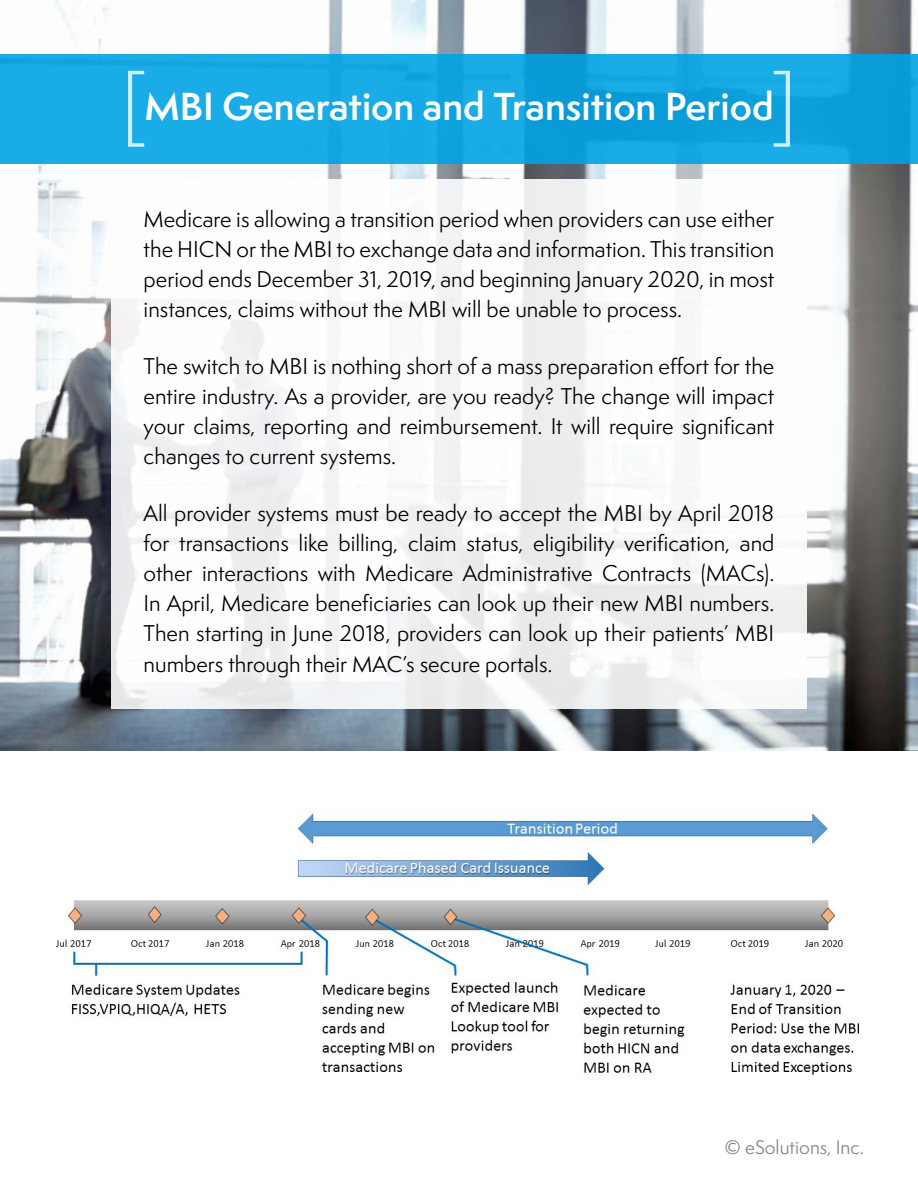
<style>
.page{position:relative;width:918px;height:1188px;background:#fff}
.page>*{position:absolute;margin:0;border:0;box-sizing:border-box;transform-origin:0 0}
.t1{font:600 36px "Semplicita Pro";color:#fff}
.t2{font:21px/30px "Semplicita Pro";color:#000;text-align:justify}
.t3{font:18px "Semplicita Pro";color:#808285}
</style>
<div class="page">
<img style="left:56px;top:811px;width:804px;height:264px">
<img style="left:0;top:0;width:918px;height:751px">
<div style="left:111px;top:179px;width:696px;height:529px;background:linear-gradient(to bottom,#fcfdfd,#f4f4f5)"></div>
<div style="left:0;top:54px;width:918px;height:110px;background:linear-gradient(to right,#1aaee9,#0ea0dc)"></div>
<svg style="left:128px;top:71px;width:16px;height:76px"></svg>
<svg style="left:774px;top:71px;width:16px;height:76px"></svg>
<hr style="left:917px;top:54px;width:1px;height:110px;background:#00a3e5">
<h1 class="t1" style="left:144px;top:80px;width:631px">MBI Generation and Transition Period</h1>
<p class="t2" style="left:144px;top:204px;width:632px">Medicare is allowing a transition period when providers can use either the HICN or the MBI to exchange data and information. This transition period ends December 31, 2019, and beginning January 2020, in most instances, claims without the MBI will be unable to process.</p>
<p class="t2" style="left:144px;top:351px;width:632px">The switch to MBI is nothing short of a mass preparation effort for the entire industry. As a provider, are you ready? The change will impact your claims, reporting and reimbursement. It will require significant changes to current systems.</p>
<p class="t2" style="left:144px;top:498px;width:632px">All provider systems must be ready to accept the MBI by April 2018 for transactions like billing, claim status, eligibility verification, and other interactions with Medicare Administrative Contracts (MACs).<br>In April, Medicare beneficiaries can look up their new MBI numbers.<br>Then starting in June 2018, providers can look up their patients’ MBI numbers through their MAC’s secure portals.</p>
<p class="t3" style="left:725px;top:1135px;width:141px">© eSolutions, Inc.</p>
</div>
